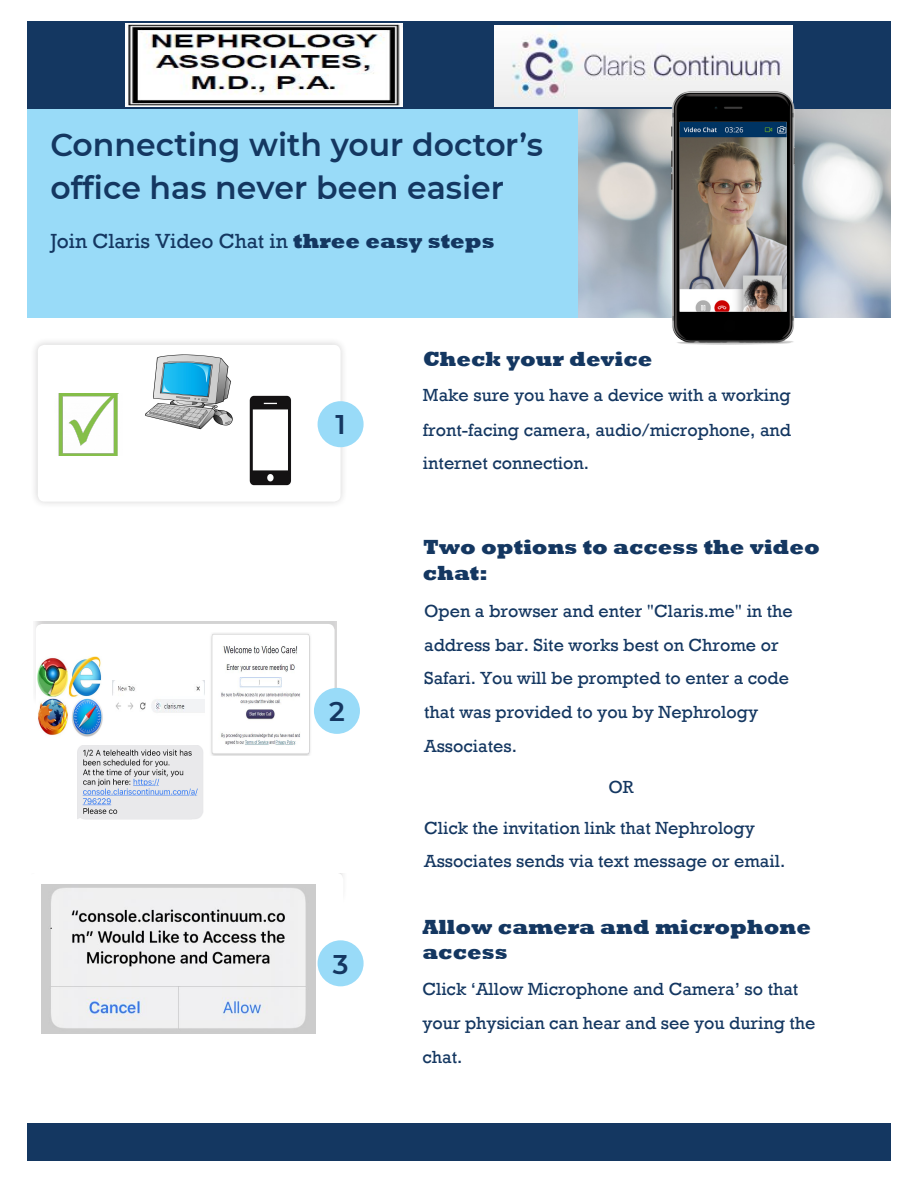
<style>
.page{position:relative;width:918px;height:1188px;background:#fff}
.page>*{position:absolute;margin:0;border:0;box-sizing:border-box;transform-origin:0 0}
.t1{font:600 31.5px/42.6px "Montserrat";color:#143761}
.t2{font:600 27px "Montserrat";color:#143761}
.t3{font:800 21px/25.2px "Rockwell";color:#143761}
.t4{font:21px "Rockwell";color:#143761}
.t5{font:18px/33.6px "Rockwell";color:#143761}
.s1{font-weight:800}
</style>
<div class="page">
<div style="left:30px;top:337px;width:318px;height:172px;background:#f6f6f6"></div>
<div style="left:38px;top:345px;width:303px;height:157px;background:#fff;border-radius:7px"></div>
<div style="left:318px;top:401px;width:46px;height:46px;background:#99dbf8;border-radius:50%"></div>
<img style="left:578px;top:109px;width:313px;height:209px">
<div style="left:27px;top:32px;width:551px;height:286px;background:#99dbf8"></div>
<div style="left:34px;top:622px;width:303px;height:153px;background:#231f20;opacity:.2"></div>
<div style="left:36px;top:624px;width:299px;height:152px;background:#fff;border-radius:7px"></div>
<div style="left:314px;top:688px;width:46px;height:46px;background:#99dbf8;border-radius:50%"></div>
<div style="left:318px;top:940px;width:46px;height:46px;background:#99dbf8;border-radius:50%"></div>
<div style="left:27px;top:21px;width:864px;height:88px;background:#143761"></div>
<div style="left:27px;top:1123px;width:863px;height:38px;background:#143761"></div>
<img style="left:125px;top:24px;width:278px;height:82px">
<img style="left:494px;top:25px;width:298px;height:81px">
<img style="left:38px;top:656px;width:65px;height:81px">
<img style="left:58px;top:394px;width:60px;height:62px">
<img style="left:145px;top:354px;width:88px;height:76px">
<img style="left:249px;top:395px;width:42px;height:91px">
<img style="left:671px;top:91px;width:124px;height:254px">
<img style="left:113px;top:681px;width:91px;height:32px">
<img style="left:211px;top:633px;width:100px;height:123px">
<img style="left:41px;top:885px;width:274px;height:149px">
<img style="left:78px;top:745px;width:125px;height:75px">
<p class="t1" style="left:50px;top:122px;width:494px">Connecting with your doctor’s office has never been easier</p>
<p class="t4" style="left:50px;top:229px;width:446px">Join Claris Video Chat in <span class="s1">three easy steps</span></p>
<p class="t2" style="left:335px;top:406px;width:12px">1</p>
<p class="t2" style="left:329px;top:692px;width:17px">2</p>
<p class="t2" style="left:333px;top:945px;width:17px">3</p>
<p class="t3" style="left:423px;top:347px;width:231px">Check your device</p>
<p class="t5" style="left:423px;top:379px;width:370px;text-align:justify">Make sure you have a device with a working front-facing camera, audio/microphone, and internet connection.</p>
<p class="t3" style="left:423px;top:535px;width:398px">Two options to access the video chat:</p>
<p class="t5" style="left:424px;top:595px;width:370px">Open a browser and enter "Claris.me" in the address bar. Site works best on Chrome or Safari. You will be prompted to enter a code that was provided to you by Nephrology Associates.</p>
<p class="t5" style="left:608px;top:770px;width:27px">OR</p>
<p class="t5" style="left:424px;top:811px;width:363px">Click the invitation link that Nephrology<br>Associates sends via text message or email.</p>
<p class="t3" style="left:422px;top:914px;width:390px">Allow camera and microphone access</p>
<p class="t5" style="left:422px;top:973px;width:395px">Click ‘Allow Microphone and Camera’ so that your physician can hear and see you during the chat.</p>
</div>
